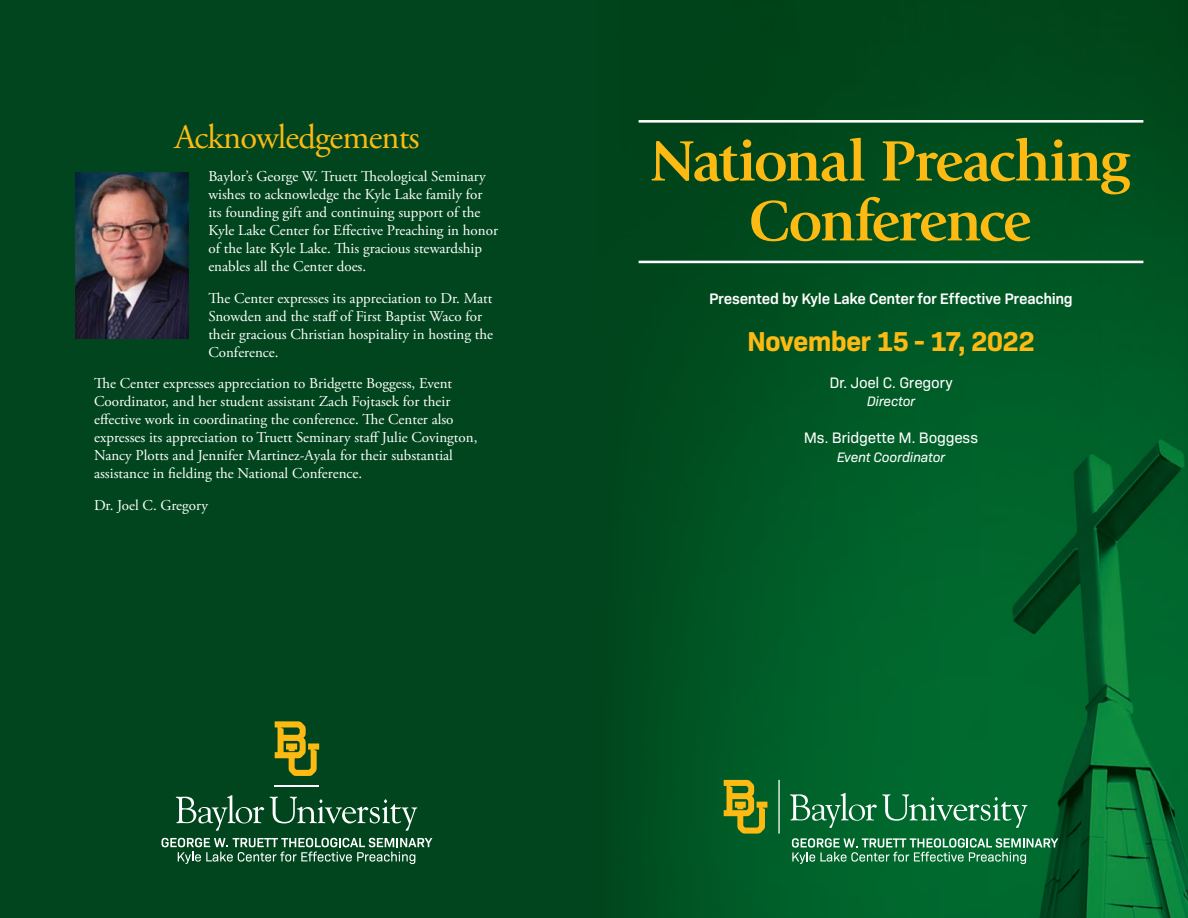
<style>
.page{position:relative;width:1188px;height:918px;background:#00451d}
.page>*{position:absolute;margin:0;border:0;box-sizing:border-box;transform-origin:0 0}
.t1{font:34.5px "Adobe Garamond Pro";letter-spacing:-.025em;color:#fcba13}
.t2{font:700 27.75px "Bio Sans";letter-spacing:-.03em;color:#fcba13}
.t3{font:600 15.45px "Bio Sans";letter-spacing:-.015em;color:#fff}
.t4{font:15.45px "Bio Sans";letter-spacing:-.02em;color:#fff}
.t5{font:15px/18px "Adobe Garamond Pro";color:#fff}
.t6{font:italic 13.95px "Bio Sans";letter-spacing:-.015em;color:#fff}
</style>
<div class="page">
<img style="left:638px;top:120px;width:550px;height:798px">
<svg style="left:1186px;top:120px;width:2px;height:514px"></svg>
<img style="left:76px;top:172px;width:112px;height:166px">
<svg style="left:275px;top:721px;width:44px;height:55px"></svg>
<hr style="left:275px;top:786px;width:44px;height:1px;background:#fff">
<svg style="left:176px;top:795px;width:241px;height:36px"></svg>
<svg style="left:162px;top:838px;width:270px;height:26px"></svg>
<svg style="left:724px;top:780px;width:43px;height:54px;background:#7f8b1d"></svg>
<svg style="left:778px;top:780px;width:280px;height:84px;background:#247d4a"></svg>
<hr style="left:639px;top:261px;width:504px;height:2px;background:#fff">
<hr style="left:639px;top:120px;width:504px;height:3px;background:#fff">
<svg style="left:652px;top:138px;width:478px;height:103px"></svg>
<p class="t1" style="left:174px;top:116px;width:247px">Acknowledgements</p>
<p class="t5" style="left:208px;top:168px;width:291px">Baylor’s George W. Truett Theological Seminary wishes to acknowledge the Kyle Lake family for its founding gift and continuing support of the Kyle Lake Center for Effective Preaching in honor of the late Kyle Lake. This gracious stewardship enables all the Center does.</p>
<p class="t5" style="left:208px;top:289px;width:286px">The Center expresses its appreciation to Dr. Matt Snowden and the staff of First Baptist Waco for their gracious Christian hospitality in hosting the Conference.</p>
<p class="t5" style="left:94px;top:375px;width:385px">The Center expresses appreciation to Bridgette Boggess, Event Coordinator, and her student assistant Zach Fojtasek for their effective work in coordinating the conference. The Center also expresses its appreciation to Truett Seminary staff Julie Covington, Nancy Plotts and Jennifer Martinez-Ayala for their substantial assistance in fielding the National Conference.</p>
<p class="t5" style="left:94px;top:496px;width:115px">Dr. Joel C. Gregory</p>
<p class="t3" style="left:709px;top:287px;width:365px">Presented by Kyle Lake Center for Effective Preaching</p>
<p class="t2" style="left:747px;top:320px;width:289px">November 15 - 17, 2022</p>
<p class="t4" style="left:829px;top:371px;width:125px">Dr. Joel C. Gregory</p>
<p class="t6" style="left:867px;top:391px;width:50px">Director</p>
<p class="t4" style="left:804px;top:427px;width:176px">Ms. Bridgette M. Boggess</p>
<p class="t6" style="left:837px;top:447px;width:110px">Event Coordinator</p>
</div>
